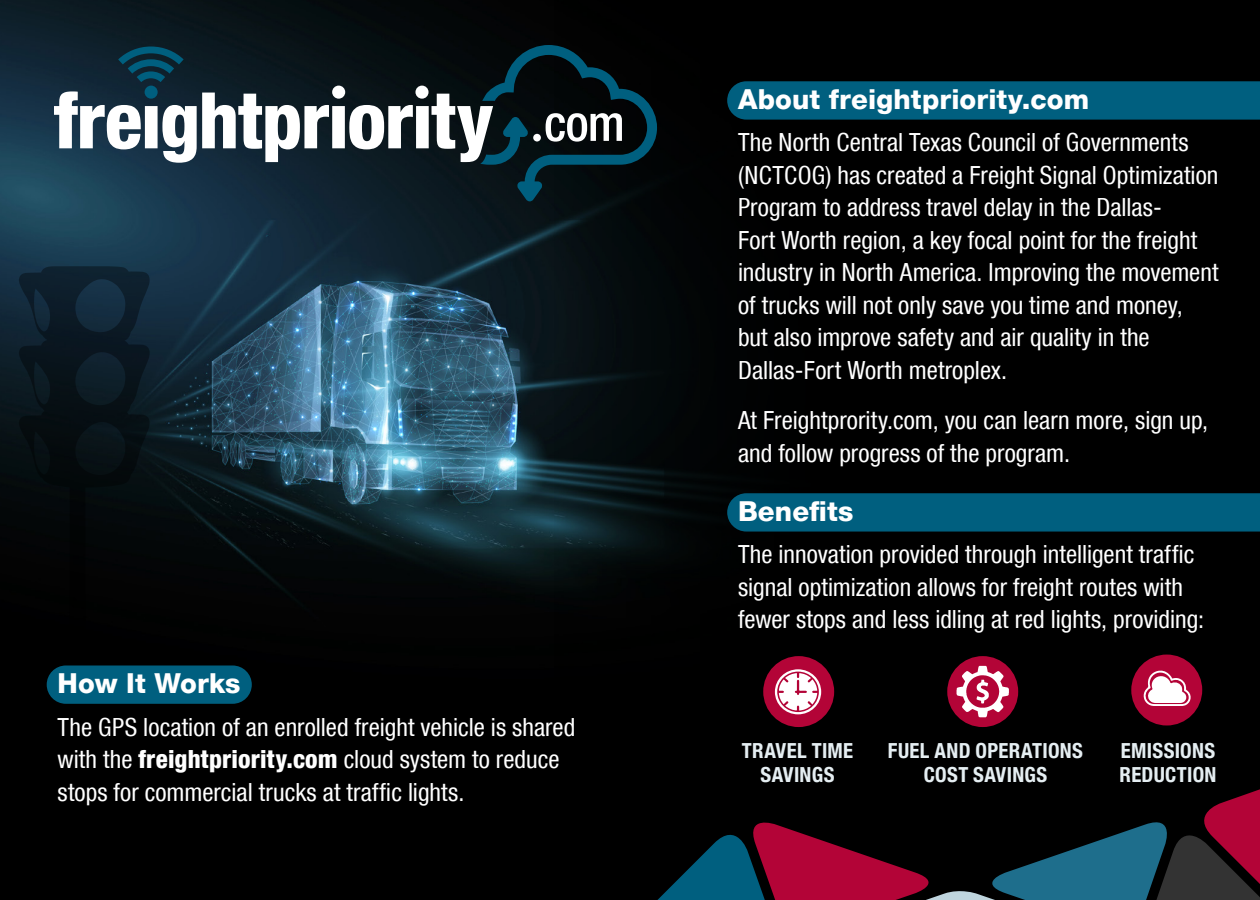
<style>
.page{position:relative;width:1260px;height:900px;background:#000}
.page>*{position:absolute;margin:0;border:0;box-sizing:border-box;transform-origin:0 0}
.H1_-_color_behind{font:800 27.5px "Helvetica Neue LT Com";letter-spacing:.005em;color:#fff}
.H1_-_color_behind__s{font:800 27.5px "Helvetica Neue LT Com";letter-spacing:.005em;color:#fff}
.Body{font:condensed 25px/32.5px "Helvetica Neue LT Com";color:#fff}
.Body-2{font:700 condensed 20.75px/23.2px "Helvetica Neue LT Com";letter-spacing:.015em;color:#e5eef2;text-align:center}
.s1{font-weight:800}
</style>
<div class="page">
<img style="left:0;top:0;width:1203px;height:713px">
<svg style="left:54px;top:43px;width:603px;height:158px"></svg>
<div style="left:727px;top:81px;width:533px;height:39px;background:#005f7f"></div>
<div style="left:727px;top:493px;width:533px;height:39px;background:#005f7f"></div>
<svg style="left:19px;top:266px;width:131px;height:447px"></svg>
<div style="left:47px;top:665px;width:205px;height:39px;background:#005f7f;border-radius:19px"></div>
<svg style="left:657px;top:789px;width:603px;height:111px"></svg>
<div style="left:1131px;top:655px;width:71px;height:71px;background:#b30437;border-radius:50%"></div>
<svg style="left:1143px;top:670px;width:48px;height:36px"></svg>
<div style="left:947px;top:656px;width:71px;height:71px;background:#b30437;border-radius:50%"></div>
<svg style="left:957px;top:666px;width:52px;height:51px"></svg>
<div style="left:763px;top:656px;width:71px;height:71px;background:#b30437;border-radius:50%"></div>
<svg style="left:775px;top:669px;width:46px;height:45px"></svg>
<p class="H1_-_color_behind__s" style="left:58px;top:667px;width:185px">How It Works</p>
<p class="Body" style="left:58px;top:710px;width:519px">The GPS location of an enrolled freight vehicle is shared with the <span class="s1">freightpriority.com</span> cloud system to reduce stops for commercial trucks at traffic lights.</p>
<p class="H1_-_color_behind" style="left:738px;top:83px;width:353px">About freightpriority.com</p>
<p class="Body" style="left:738px;top:126px;width:482px">The North Central Texas Council of Governments (NCTCOG) has created a Freight Signal Optimization Program to address travel delay in the Dallas-<br>Fort Worth region, a key focal point for the freight industry in North America. Improving the movement of trucks will not only save you time and money, but also improve safety and air quality in the Dallas-Fort Worth metroplex.</p>
<p class="Body" style="left:738px;top:404px;width:472px">At Freightprority.com, you can learn more, sign up, and follow progress of the program.</p>
<p class="H1_-_color_behind" style="left:738px;top:495px;width:117px">Benefits</p>
<p class="Body" style="left:738px;top:538px;width:468px">The innovation provided through intelligent traffic signal optimization allows for freight routes with fewer stops and less idling at red lights, providing:</p>
<p class="Body-2" style="left:742px;top:740px;width:113px">TRAVEL TIME<br>SAVINGS</p>
<p class="Body-2" style="left:888px;top:740px;width:197px">FUEL AND OPERATIONS<br>COST SAVINGS</p>
<p class="Body-2" style="left:1120px;top:740px;width:99px;text-align:left">EMISSIONS<br>REDUCTION</p>
</div>
